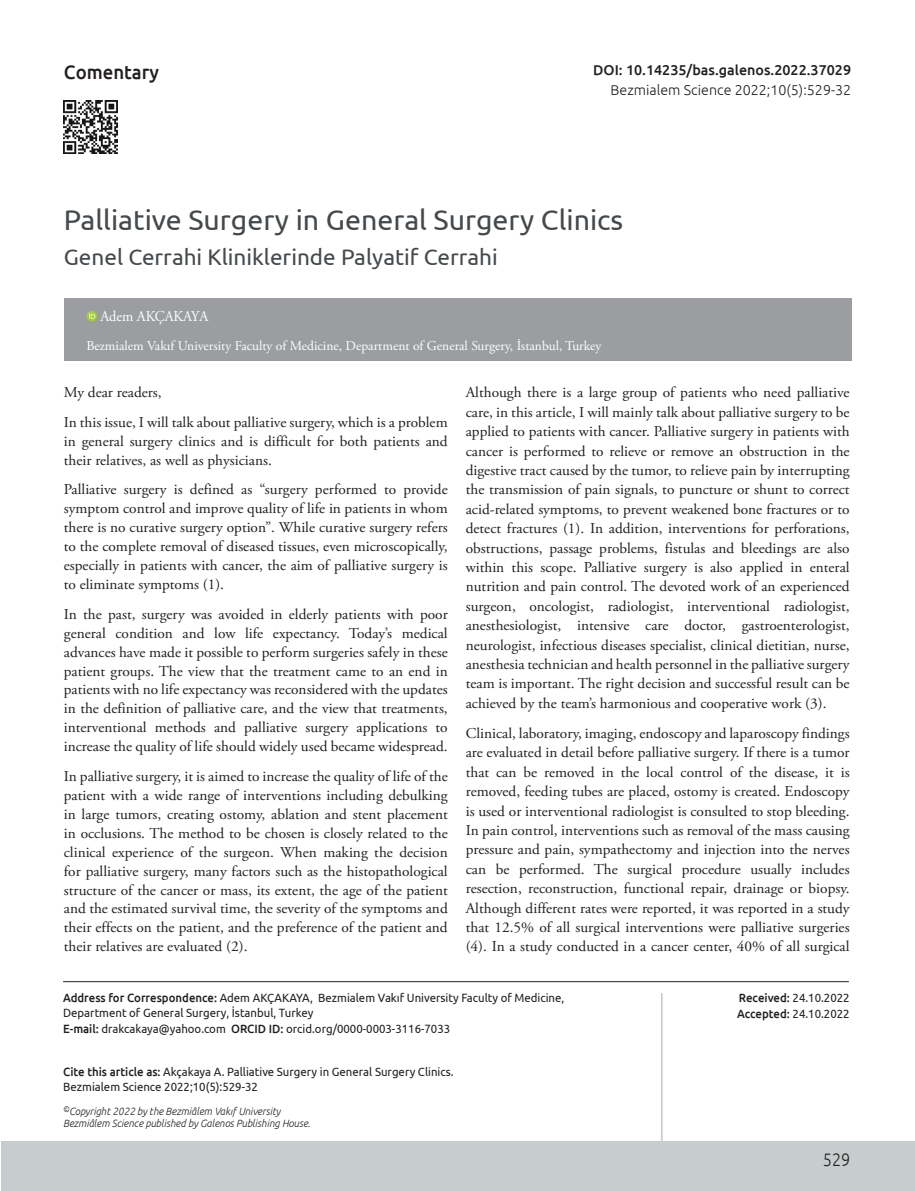
<style>
.page{position:relative;width:915px;height:1191px;background:#fff}
.page>*{position:absolute;margin:0;border:0;box-sizing:border-box;transform-origin:0 0}
.BASLIK{font:28.5px "Ubuntu";color:#45494c}
._2__BASLIK{font:22.5px "Ubuntu";color:#45494c}
.t1{font:500 19.5px "Ubuntu";color:#231f20;scale:.95 1}
.t2{font:300 18px "Ubuntu";color:#231f20;scale:.9 1}
.YAZI{font:15px/19.4px "Adobe Garamond Pro";color:#231f20;text-align:justify}
.YAZARLAR{font:15px "Adobe Garamond Pro";color:#fff;scale:.95 1}
.DOİ{font:500 14.25px "Ubuntu";color:#231f20}
.SAYFA_ARA{font:300 14.25px "Ubuntu";color:#231f20}
.KURUM{font:13.5px "Adobe Garamond Pro";color:#fff}
.CITE_AS{font:12px/15px "Ubuntu";color:#231f20;scale:.95 1}
.t3{font:italic 300 10.5px/12px "Ubuntu";color:#231f20;scale:.95 1}
.s1{font-weight:500}
</style>
<div class="page">
<div style="left:1px;top:1141px;width:913px;height:50px;background:#c7cccd"></div>
<div style="left:64px;top:299px;width:786px;height:62px;background:#9b9da1"></div>
<svg style="left:86px;top:311px;width:11px;height:10px"></svg>
<svg style="left:89px;top:313px;width:6px;height:5px"></svg>
<hr style="left:63px;top:981px;width:785px;height:1px;background:#231f20">
<img style="left:64px;top:100px;width:53px;height:54px">
<hr style="left:660px;top:993px;width:2px;height:148px;background:#c7cccd">
<p class="t1" style="left:64px;top:60px;width:102px">Comentary</p>
<p class="DOİ" style="left:593px;top:61px;width:259px">DOI: 10.14235/bas.galenos.2022.37029</p>
<p class="SAYFA_ARA" style="left:610px;top:81px;width:242px">Bezmialem Science 2022;10(5):529-32</p>
<p class="BASLIK" style="left:64px;top:202px;width:560px">Palliative Surgery in General Surgery Clinics</p>
<p class="_2__BASLIK" style="left:64px;top:243px;width:435px">Genel Cerrahi Kliniklerinde Palyatif Cerrahi</p>
<p class="YAZARLAR" style="left:100px;top:307px;width:115px">Adem AKÇAKAYA</p>
<p class="KURUM" style="left:86px;top:337px;width:516px">Bezmialem Vakıf University Faculty of Medicine, Department of General Surgery, İstanbul, Turkey</p>
<p class="YAZI" style="left:64px;top:383px;width:99px">My dear readers,</p>
<p class="YAZI" style="left:64px;top:413px;width:385px;line-height:18.9px">In this issue, I will talk about palliative surgery, which is a problem in general surgery clinics and is difficult for both patients and their relatives, as well as physicians.</p>
<p class="YAZI" style="left:64px;top:481px;width:385px;line-height:18.9px">Palliative surgery is defined as “surgery performed to provide symptom control and improve quality of life in patients in whom there is no curative surgery option”. While curative surgery refers to the complete removal of diseased tissues, even microscopically, especially in patients with cancer, the aim of palliative surgery is to eliminate symptoms (1).</p>
<p class="YAZI" style="left:64px;top:605px;width:385px;line-height:18.9px">In the past, surgery was avoided in elderly patients with poor general condition and low life expectancy. Today’s medical advances have made it possible to perform surgeries safely in these patient groups. The view that the treatment came to an end in patients with no life expectancy was reconsidered with the updates in the definition of palliative care, and the view that treatments, interventional methods and palliative surgery applications to increase the quality of life should widely used became widespread.</p>
<p class="YAZI" style="left:64px;top:767px;width:385px;line-height:18.9px">In palliative surgery, it is aimed to increase the quality of life of the patient with a wide range of interventions including debulking in large tumors, creating ostomy, ablation and stent placement in occlusions. The method to be chosen is closely related to the clinical experience of the surgeon. When making the decision for palliative surgery, many factors such as the histopathological structure of the cancer or mass, its extent, the age of the patient and the estimated survival time, the severity of the symptoms and their effects on the patient, and the preference of the patient and their relatives are evaluated (2).</p>
<p class="YAZI" style="left:465px;top:383px;width:385px">Although there is a large group of patients who need palliative care, in this article, I will mainly talk about palliative surgery to be applied to patients with cancer. Palliative surgery in patients with cancer is performed to relieve or remove an obstruction in the digestive tract caused by the tumor, to relieve pain by interrupting the transmission of pain signals, to puncture or shunt to correct acid-related symptoms, to prevent weakened bone fractures or to detect fractures (1). In addition, interventions for perforations, obstructions, passage problems, fistulas and bleedings are also within this scope. Palliative surgery is also applied in enteral nutrition and pain control. The devoted work of an experienced surgeon, oncologist, radiologist, interventional radiologist, anesthesiologist, intensive care doctor, gastroenterologist, neurologist, infectious diseases specialist, clinical dietitian, nurse, anesthesia technician and health personnel in the palliative surgery team is important. The right decision and successful result can be achieved by the team’s harmonious and cooperative work (3).</p>
<p class="YAZI" style="left:465px;top:724px;width:385px">Clinical, laboratory, imaging, endoscopy and laparoscopy findings are evaluated in detail before palliative surgery. If there is a tumor that can be removed in the local control of the disease, it is removed, feeding tubes are placed, ostomy is created. Endoscopy is used or interventional radiologist is consulted to stop bleeding.<br>In pain control, interventions such as removal of the mass causing pressure and pain, sympathectomy and injection into the nerves can be performed. The surgical procedure usually includes resection, reconstruction, functional repair, drainage or biopsy.<br>Although different rates were reported, it was reported in a study that 12.5% of all surgical interventions were palliative surgeries (4). In a study conducted in a cancer center, 40% of all surgical</p>
<p class="CITE_AS" style="left:63px;top:990px;width:529px"><span class="s1">Address for Correspondence:</span> Adem AKÇAKAYA, Bezmialem Vakıf University Faculty of Medicine,<br>Department of General Surgery, İstanbul, Turkey</p>
<p class="CITE_AS" style="left:63px;top:1021px;width:409px"><span class="s1">E-mail:</span> drakcakaya@yahoo.com <span class="s1">ORCID ID:</span> orcid.org/0000-0003-3116-7033</p>
<p class="CITE_AS" style="left:738px;top:990px;width:118px"><span class="s1">Received:</span> 24.10.2022</p>
<p class="CITE_AS" style="left:737px;top:1006px;width:120px"><span class="s1">Accepted:</span> 24.10.2022</p>
<p class="CITE_AS" style="left:63px;top:1064px;width:412px"><span class="s1">Cite this article as:</span> Akçakaya A. Palliative Surgery in General Surgery Clinics.<br>Bezmialem Science 2022;10(5):529-32</p>
<p class="t3" style="left:63px;top:1105px;width:262px"><sup>©</sup>Copyright 2022 by the Bezmiâlem Vakıf University<br>Bezmiâlem Science published by Galenos Publishing House.</p>
<p class="t2" style="left:822px;top:1148px;width:32px">529</p>
</div>
